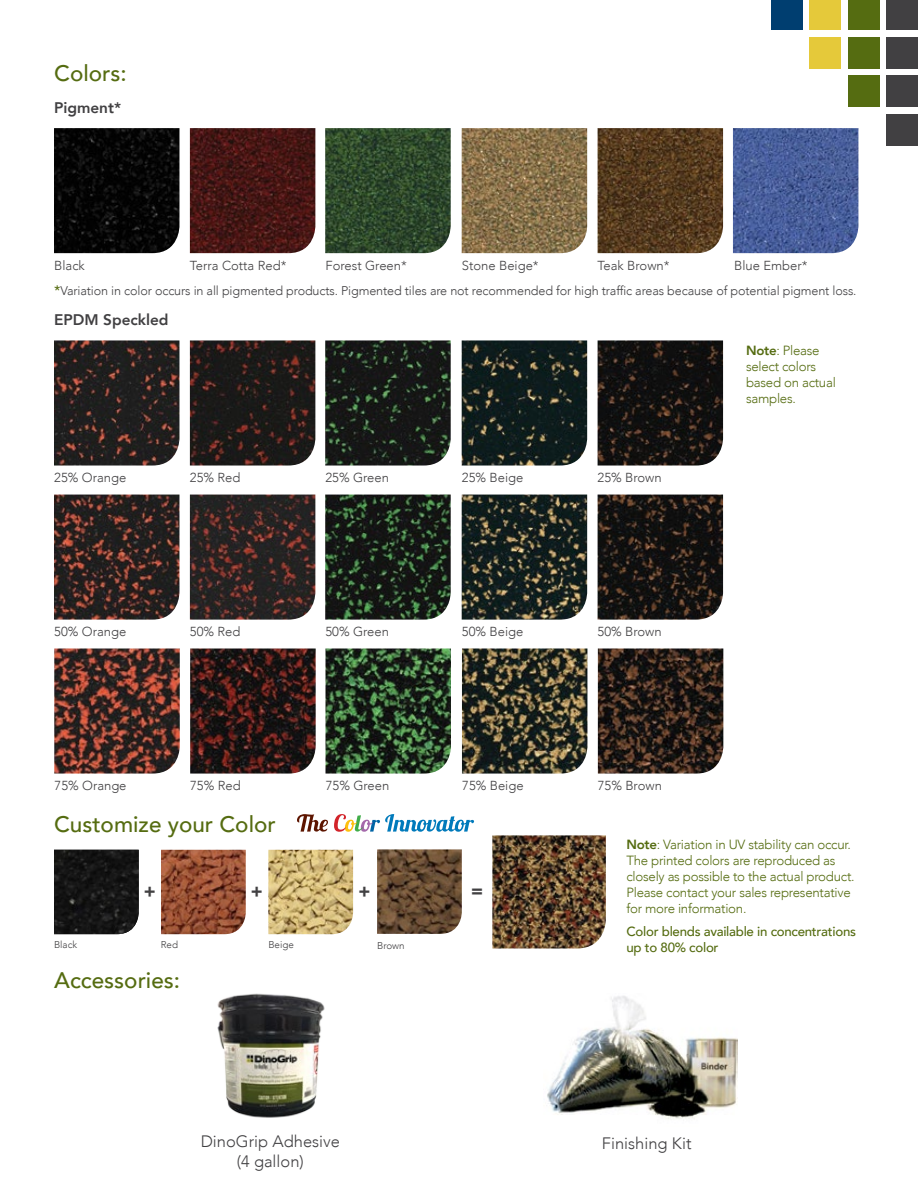
<style>
.page{position:relative;width:918px;height:1188px;background:#fff}
.page>*{position:absolute;margin:0;border:0;box-sizing:border-box;transform-origin:0 0}
.t1{font:500 22.5px "Avenir";color:#556c11}
.t2{font:900 18px "Avenir";color:#414042}
.t3{font:300 16.5px "Avenir";color:#414042}
.t4{font:800 15.3px "Avenir";color:#414042}
.t5{font:300 13.35px/15.9px "Avenir";letter-spacing:-.02em;color:#556c11}
.t6{font:500 13.35px/15.9px "Avenir";letter-spacing:-.02em;color:#556c11}
.t7{font:300 13.05px "Avenir";color:#414042}
.t8{font:300 12.6px "Avenir";letter-spacing:-.01em;color:#414042}
.t9{font:300 9.9px "Avenir";color:#414042}
.s1{font-weight:500;font-size:13.8px;color:#556c11}
.s2{font-weight:800}
</style>
<div class="page">
<div style="left:809px;top:37px;width:32px;height:31px;background:#e5c93a"></div>
<div style="left:809px;top:0;width:32px;height:30px;background:#e5c93a"></div>
<div style="left:848px;top:0;width:32px;height:30px;background:#556c11"></div>
<div style="left:848px;top:37px;width:32px;height:31px;background:#556c11"></div>
<div style="left:848px;top:75px;width:32px;height:32px;background:#556c11"></div>
<div style="left:771px;top:0;width:32px;height:30px;background:#003e70"></div>
<div style="left:886px;top:0;width:32px;height:30px;background:#414042"></div>
<div style="left:886px;top:37px;width:32px;height:31px;background:#414042"></div>
<div style="left:886px;top:75px;width:32px;height:32px;background:#414042"></div>
<div style="left:886px;top:114px;width:32px;height:31px;background:#414042"></div>
<img style="left:190px;top:128px;width:125px;height:125px">
<img style="left:54px;top:128px;width:125px;height:125px">
<img style="left:325px;top:128px;width:126px;height:125px">
<img style="left:598px;top:128px;width:125px;height:125px">
<img style="left:462px;top:128px;width:125px;height:125px">
<img style="left:190px;top:340px;width:125px;height:126px">
<img style="left:54px;top:340px;width:125px;height:126px">
<img style="left:325px;top:340px;width:126px;height:126px">
<img style="left:598px;top:340px;width:125px;height:126px">
<img style="left:462px;top:340px;width:125px;height:126px">
<img style="left:190px;top:495px;width:125px;height:125px">
<img style="left:54px;top:495px;width:125px;height:125px">
<img style="left:325px;top:495px;width:126px;height:125px">
<img style="left:598px;top:495px;width:125px;height:125px">
<img style="left:462px;top:495px;width:125px;height:125px">
<img style="left:190px;top:649px;width:126px;height:125px">
<img style="left:54px;top:649px;width:126px;height:125px">
<img style="left:326px;top:649px;width:125px;height:125px">
<img style="left:598px;top:649px;width:125px;height:125px">
<img style="left:462px;top:649px;width:125px;height:125px">
<img style="left:217px;top:993px;width:108px;height:125px">
<img style="left:547px;top:996px;width:191px;height:123px">
<img style="left:733px;top:128px;width:125px;height:125px">
<img style="left:54px;top:850px;width:85px;height:84px">
<img style="left:492px;top:835px;width:114px;height:114px">
<img style="left:161px;top:850px;width:85px;height:84px">
<img style="left:268px;top:850px;width:85px;height:84px">
<img style="left:377px;top:849px;width:85px;height:85px">
<svg style="left:334px;top:814px;width:140px;height:18px"></svg>
<svg style="left:297px;top:814px;width:31px;height:18px"></svg>
<h1 class="t1" style="left:54px;top:53px;width:74px">Colors:</h1>
<p class="t4" style="left:54px;top:96px;width:69px">Pigment*</p>
<p class="t7" style="left:54px;top:258px;width:32px">Black</p>
<p class="t7" style="left:190px;top:258px;width:98px">Terra Cotta Red*</p>
<p class="t7" style="left:326px;top:258px;width:83px">Forest Green*</p>
<p class="t7" style="left:462px;top:258px;width:78px">Stone Beige*</p>
<p class="t7" style="left:598px;top:258px;width:73px">Teak Brown*</p>
<p class="t7" style="left:734px;top:258px;width:75px">Blue Ember*</p>
<p class="t8" style="left:54px;top:284px;width:804px"><span class="s1">*</span>Variation in color occurs in all pigmented products. Pigmented tiles are not recommended for high traffic areas because of potential pigment loss.</p>
<p class="t4" style="left:54px;top:308px;width:116px">EPDM Speckled</p>
<p class="t7" style="left:54px;top:470px;width:74px">25% Orange</p>
<p class="t7" style="left:190px;top:470px;width:52px">25% Red</p>
<p class="t7" style="left:326px;top:470px;width:65px">25% Green</p>
<p class="t7" style="left:462px;top:470px;width:63px">25% Beige</p>
<p class="t7" style="left:598px;top:470px;width:66px">25% Brown</p>
<p class="t7" style="left:54px;top:624px;width:74px">50% Orange</p>
<p class="t7" style="left:190px;top:624px;width:52px">50% Red</p>
<p class="t7" style="left:326px;top:624px;width:65px">50% Green</p>
<p class="t7" style="left:462px;top:624px;width:63px">50% Beige</p>
<p class="t7" style="left:598px;top:624px;width:66px">50% Brown</p>
<p class="t7" style="left:55px;top:778px;width:74px">75% Orange</p>
<p class="t7" style="left:190px;top:778px;width:52px">75% Red</p>
<p class="t7" style="left:326px;top:778px;width:65px">75% Green</p>
<p class="t7" style="left:462px;top:778px;width:63px">75% Beige</p>
<p class="t7" style="left:598px;top:778px;width:66px">75% Brown</p>
<p class="t5" style="left:746px;top:342px;width:91px"><span class="s2">Note</span>: Please select colors based on actual samples.</p>
<h1 class="t1" style="left:54px;top:804px;width:223px">Customize your Color</h1>
<h2 class="t2" style="left:144px;top:876px;width:13px">+</h2>
<h2 class="t2" style="left:251px;top:876px;width:13px">+</h2>
<h2 class="t2" style="left:359px;top:876px;width:13px">+</h2>
<h2 class="t2" style="left:471px;top:876px;width:13px">=</h2>
<p class="t9" style="left:54px;top:939px;width:25px">Black</p>
<p class="t9" style="left:161px;top:939px;width:19px">Red</p>
<p class="t9" style="left:268px;top:939px;width:27px">Beige</p>
<h1 class="t1" style="left:54px;top:961px;width:127px">Accessories:</h1>
<p class="t9" style="left:377px;top:939px;width:29px">Brown</p>
<p class="t5" style="left:626px;top:837px;width:230px"><span class="s2">Note</span>: Variation in UV stability can occur.<br>The printed colors are reproduced as closely as possible to the actual product.<br>Please contact your sales representative for more information.</p>
<p class="t6" style="left:626px;top:923px;width:231px">Color blends available in concentrations up to 80% color</p>
<p class="t3" style="left:201px;top:1132px;width:141px">DinoGrip Adhesive</p>
<p class="t3" style="left:602px;top:1133px;width:91px">Finishing Kit</p>
<p class="t3" style="left:237px;top:1152px;width:69px">(4 gallon)</p>
</div>
